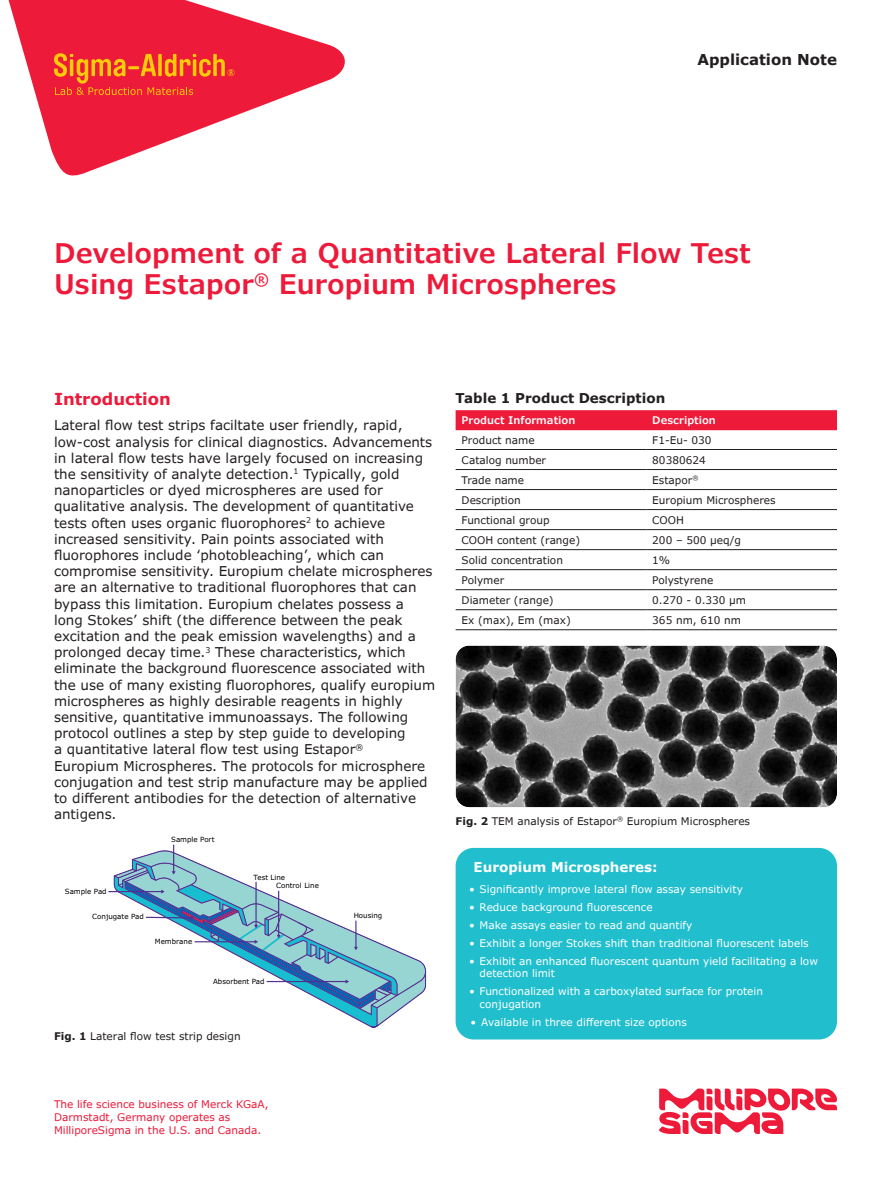
<style>
.page{position:relative;width:891px;height:1188px;background:#fff}
.page>*{position:absolute;margin:0;border:0;box-sizing:border-box;transform-origin:0 0}
.Headline_18_21{font:600 27px/31.5px "Verdana Pro";color:#ed1a3a}
.Section_Head_11_13{font:700 16.5px "Verdana Pro";color:#ed1a3a}
.Body_Head_10_12__spa{font:700 15px "Verdana Pro";color:#231f20}
.Body_Copy_9_11{font:13.5px/16.2px "Verdana Pro";color:#231f20}
.Table_Title_9_11{font:700 13.5px "Verdana Pro";color:#231f20}
.Body_Subhead_9_11{font:700 13.5px "Verdana Pro";color:#fff}
.t1{font:10.5px/12.6px "Verdana Pro";color:#fff}
.Table_Body_7_9{font:10.5px "Verdana Pro";color:#231f20}
.t2{font:10.5px/12.6px "Verdana Pro";color:#ed1a3a}
.Caption_7_9{font:10.5px "Verdana Pro";color:#231f20}
.Table_Head_7_9{font:600 10.5px "Verdana Pro";color:#fff}
.t3{font:7.05px/8.6px "Verdana Pro";color:#000}
.s1{font-weight:700}
</style>
<div class="page">
<svg style="left:8px;top:0;width:337px;height:176px;fill:#ed1a3a"></svg>
<svg style="left:54px;top:53px;width:181px;height:42px;background:#f1472d"></svg>
<div style="left:454px;top:643px;width:384px;height:165px;background:#231f20;opacity:.04"></div>
<div style="left:456px;top:410px;width:381px;height:20px;background:#ed1a3a"></div>
<hr style="left:646px;top:489px;width:191px;height:1px;background:#231f20">
<hr style="left:646px;top:509px;width:191px;height:1px;background:#231f20">
<hr style="left:456px;top:489px;width:190px;height:1px;background:#231f20">
<hr style="left:456px;top:509px;width:190px;height:1px;background:#231f20">
<hr style="left:456px;top:449px;width:190px;height:1px;background:#231f20">
<hr style="left:646px;top:449px;width:191px;height:1px;background:#231f20">
<hr style="left:456px;top:469px;width:190px;height:1px;background:#231f20">
<hr style="left:646px;top:469px;width:191px;height:1px;background:#231f20">
<hr style="left:456px;top:529px;width:190px;height:1px;background:#231f20">
<hr style="left:646px;top:529px;width:191px;height:1px;background:#231f20">
<hr style="left:456px;top:549px;width:190px;height:1px;background:#231f20">
<hr style="left:646px;top:549px;width:191px;height:1px;background:#231f20">
<hr style="left:456px;top:569px;width:190px;height:1px;background:#231f20">
<hr style="left:646px;top:569px;width:191px;height:1px;background:#231f20">
<hr style="left:456px;top:589px;width:190px;height:1px;background:#231f20">
<hr style="left:646px;top:589px;width:191px;height:1px;background:#231f20">
<hr style="left:456px;top:609px;width:190px;height:1px;background:#231f20">
<hr style="left:646px;top:609px;width:191px;height:1px;background:#231f20">
<hr style="left:456px;top:629px;width:190px;height:1px;background:#231f20">
<hr style="left:646px;top:629px;width:191px;height:1px;background:#231f20">
<hr style="left:108px;top:891px;width:54px;height:1px;background:#522e91">
<svg style="left:113px;top:845px;width:312px;height:182px"></svg>
<div style="left:456px;top:848px;width:381px;height:191px;background:#21bece;border-radius:18px"></div>
<svg style="left:659px;top:1089px;width:178px;height:45px"></svg>
<p class="Body_Head_10_12__spa" style="left:697px;top:50px;width:141px">Application Note</p>
<p class="Headline_18_21" style="left:54px;top:237px;width:698px">Development of a Quantitative Lateral Flow Test<br>Using Estapor<sup>®</sup> Europium Microspheres</p>
<p class="Section_Head_11_13" style="left:54px;top:388px;width:119px">Introduction</p>
<p class="Body_Copy_9_11" style="left:54px;top:418px;width:383px">Lateral flow test strips faciltate user friendly, rapid, low-cost analysis for clinical diagnostics. Advancements in lateral flow tests have largely focused on increasing the sensitivity of analyte detection.<sup>1</sup> Typically, gold nanoparticles or dyed microspheres are used for qualitative analysis. The development of quantitative tests often uses organic fluorophores<sup>2</sup> to achieve increased sensitivity. Pain points associated with fluorophores include ‘photobleaching’, which can compromise sensitivity. Europium chelate microspheres are an alternative to traditional fluorophores that can bypass this limitation. Europium chelates possess a long Stokes’ shift (the difference between the peak excitation and the peak emission wavelengths) and a prolonged decay time.<sup>3</sup> These characteristics, which eliminate the background fluorescence associated with the use of many existing fluorophores, qualify europium microspheres as highly desirable reagents in highly sensitive, quantitative immunoassays. The following protocol outlines a step by step guide to developing<br>a quantitative lateral flow test using Estapor<sup>®<br></sup>Europium Microspheres. The protocols for microsphere conjugation and test strip manufacture may be applied to different antibodies for the detection of alternative antigens.</p>
<p class="t3" style="left:171px;top:836px;width:45px">Sample Port</p>
<p class="t3" style="left:65px;top:887px;width:43px">Sample Pad</p>
<p class="t3" style="left:92px;top:913px;width:53px">Conjugate Pad</p>
<p class="t3" style="left:155px;top:937px;width:39px">Membrane</p>
<p class="t3" style="left:276px;top:873px;width:44px;text-indent:-22px">Test Line<br>Control Line</p>
<p class="t3" style="left:213px;top:977px;width:53px">Absorbent Pad</p>
<p class="Caption_7_9" style="left:54px;top:1030px;width:188px"><span class="s1">Fig. 1</span> Lateral flow test strip design</p>
<p class="t3" style="left:354px;top:912px;width:30px">Housing</p>
<p class="Table_Title_9_11" style="left:456px;top:390px;width:211px">Table 1 Product Description</p>
<p class="Table_Head_7_9" style="left:462px;top:414px;width:115px">Product Information</p>
<p class="Table_Head_7_9" style="left:652px;top:414px;width:65px">Description</p>
<p class="Table_Body_7_9" style="left:462px;top:433px;width:75px">Product name</p>
<p class="Table_Body_7_9" style="left:652px;top:433px;width:61px">F1-Eu- 030</p>
<p class="Table_Body_7_9" style="left:462px;top:453px;width:86px">Catalog number</p>
<p class="Table_Body_7_9" style="left:652px;top:453px;width:55px">80380624</p>
<p class="Table_Body_7_9" style="left:462px;top:473px;width:64px">Trade name</p>
<p class="Table_Body_7_9" style="left:652px;top:473px;width:48px">Estapor<sup>®</sup></p>
<p class="Table_Body_7_9" style="left:462px;top:493px;width:61px">Description</p>
<p class="Table_Body_7_9" style="left:652px;top:493px;width:125px">Europium Microspheres</p>
<p class="Table_Body_7_9" style="left:462px;top:513px;width:89px">Functional group</p>
<p class="Table_Body_7_9" style="left:652px;top:513px;width:33px">COOH</p>
<p class="Table_Body_7_9" style="left:462px;top:533px;width:120px">COOH content (range)</p>
<p class="Table_Body_7_9" style="left:652px;top:533px;width:90px">200 – 500 µeq/g</p>
<p class="Table_Body_7_9" style="left:462px;top:553px;width:103px">Solid concentration</p>
<p class="Table_Body_7_9" style="left:652px;top:553px;width:19px">1%</p>
<p class="Table_Body_7_9" style="left:462px;top:573px;width:44px">Polymer</p>
<p class="Table_Body_7_9" style="left:652px;top:573px;width:62px">Polystyrene</p>
<p class="Table_Body_7_9" style="left:462px;top:593px;width:94px">Diameter (range)</p>
<p class="Table_Body_7_9" style="left:652px;top:593px;width:95px">0.270 - 0.330 µm</p>
<p class="Table_Body_7_9" style="left:462px;top:613px;width:111px">Ex (max), Em (max)</p>
<p class="Table_Body_7_9" style="left:652px;top:613px;width:90px">365 nm, 610 nm</p>
<p class="Caption_7_9" style="left:456px;top:814px;width:296px"><span class="s1">Fig. 2</span> TEM analysis of Estapor<sup>®</sup> Europium Microspheres</p>
<p class="Body_Subhead_9_11" style="left:474px;top:858px;width:185px">Europium Microspheres:</p>
<p class="t1" style="left:469px;top:883px;width:275px">• Significantly improve lateral flow assay sensitivity</p>
<p class="t1" style="left:469px;top:901px;width:185px">• Reduce background fluorescence</p>
<p class="t1" style="left:469px;top:919px;width:225px">• Make assays easier to read and quantify</p>
<p class="t1" style="left:469px;top:937px;width:341px">• Exhibit a longer Stokes shift than traditional fluorescent labels</p>
<p class="t1" style="left:480px;top:955px;width:340px;text-indent:-10px">• Exhibit an enhanced fluorescent quantum yield facilitating a low detection limit</p>
<p class="t1" style="left:480px;top:985px;width:285px;text-indent:-10px">• Functionalized with a carboxylated surface for protein conjugation</p>
<p class="t1" style="left:471px;top:1016px;width:218px">• Available in three different size options</p>
<p class="t2" style="left:54px;top:1098px;width:216px">The life science business of Merck KGaA,<br>Darmstadt, Germany operates as<br>MilliporeSigma in the U.S. and Canada.</p>
</div>
